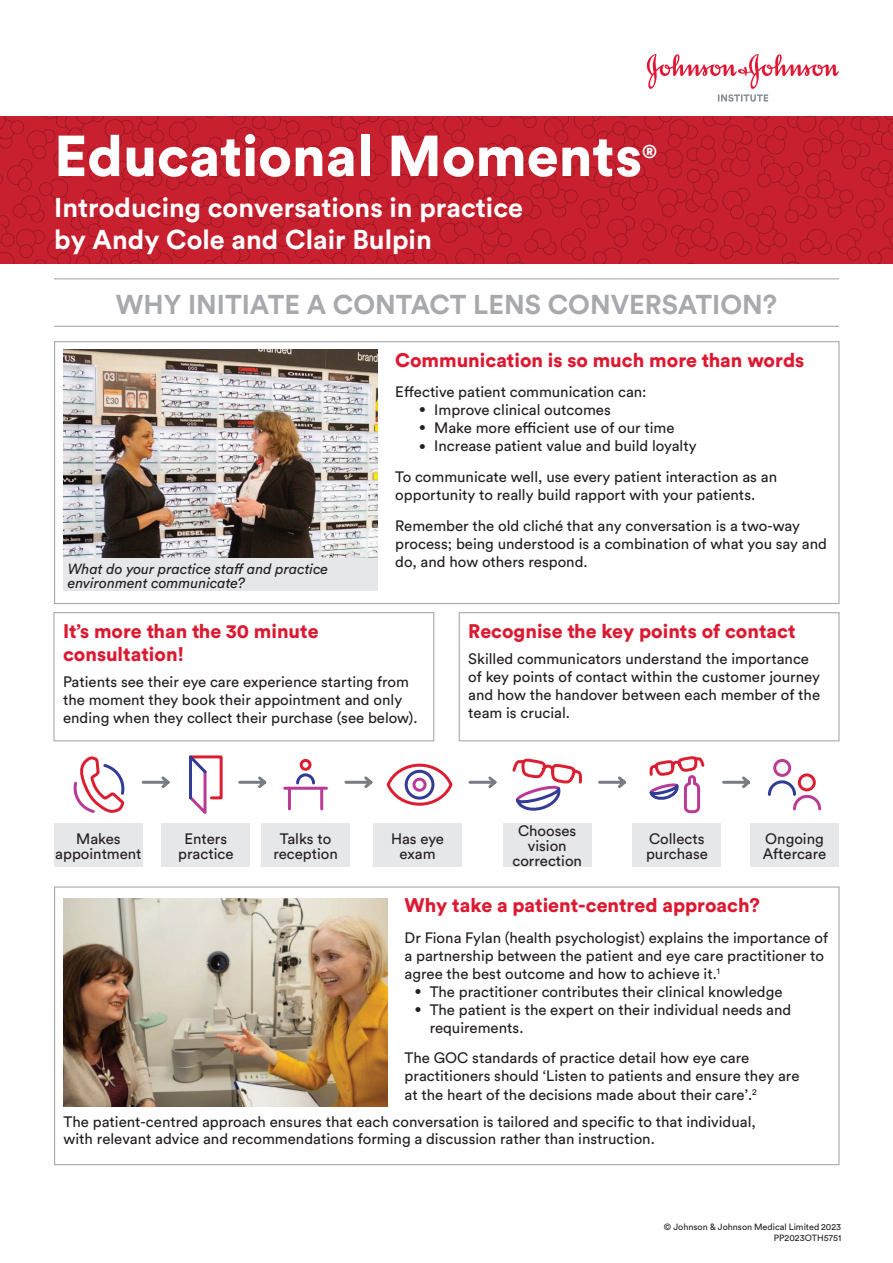
<style>
.page{position:relative;width:893px;height:1263px;background:#fff}
.page>*{position:absolute;margin:0;border:0;box-sizing:border-box;transform-origin:0 0}
.t1{font:900 57px "Circular Std";color:#fff}
.t2{font:700 27px/32.4px "Circular Std";color:#fff}
.t3{font:700 27px "Circular Std";color:#a8a9ad}
.t4{font:900 19.5px/23.4px "Circular Std";color:#dc1a32}
.t5{font:900 18.3px "Circular Std";color:#fff}
.t6{font:15px/15px "Circular Std";color:#231f20}
.t7{font:italic 14.55px "Circular Std";color:#231f20}
.t8{font:9px/11.1px "Circular Std";color:#231f20;text-align:right}
.s1{font-size:12px}
</style>
<div class="page">
<div style="left:53px;top:612px;width:381px;height:129px;border:1px solid #a8a9ad"></div>
<div style="left:459px;top:612px;width:380px;height:129px;border:1px solid #a8a9ad"></div>
<svg style="left:647px;top:54px;width:192px;height:48px"></svg>
<img style="left:0;top:117px;width:893px;height:147px">
<hr style="left:54px;top:326px;width:785px;height:1px;background:#a8a9ad">
<hr style="left:54px;top:278px;width:785px;height:1px;background:#a8a9ad">
<img style="left:64px;top:899px;width:324px;height:208px">
<div style="left:161px;top:823px;width:89px;height:44px;background:#e6e7e9"></div>
<div style="left:54px;top:823px;width:89px;height:44px;background:#e6e7e9"></div>
<div style="left:261px;top:823px;width:89px;height:44px;background:#e6e7e9"></div>
<div style="left:373px;top:823px;width:89px;height:44px;background:#e6e7e9"></div>
<div style="left:503px;top:823px;width:89px;height:44px;background:#e6e7e9"></div>
<div style="left:632px;top:823px;width:89px;height:44px;background:#e6e7e9"></div>
<div style="left:750px;top:823px;width:89px;height:44px;background:#e6e7e9"></div>
<svg style="left:767px;top:759px;width:55px;height:52px"></svg>
<div style="left:798px;top:773px;width:18px;height:18px;border:3px solid #dc1e32;border-radius:50%"></div>
<div style="left:387px;top:764px;width:65px;height:42px;border:3px solid #dc1e32;border-radius:50%"></div>
<div style="left:405px;top:770px;width:29px;height:29px;border:3px solid #323b96;border-radius:50%"></div>
<div style="left:412px;top:778px;width:15px;height:14px;border:3px solid #ba3b96;border-radius:50%"></div>
<svg style="left:296px;top:773px;width:19px;height:12px"></svg>
<div style="left:300px;top:759px;width:11px;height:12px;border:3px solid #dc1e32;border-radius:50%"></div>
<hr style="left:285px;top:787px;width:41px;height:3px;background:#ba3b96">
<hr style="left:288px;top:788px;width:3px;height:21px;background:#ba3b96">
<hr style="left:320px;top:788px;width:3px;height:21px;background:#ba3b96">
<svg style="left:73px;top:756px;width:52px;height:57px"></svg>
<svg style="left:189px;top:755px;width:34px;height:59px"></svg>
<svg style="left:512px;top:758px;width:70px;height:53px"></svg>
<svg style="left:649px;top:756px;width:56px;height:58px"></svg>
<svg style="left:141px;top:776px;width:29px;height:12px"></svg>
<svg style="left:238px;top:776px;width:29px;height:12px"></svg>
<svg style="left:344px;top:776px;width:29px;height:12px"></svg>
<svg style="left:468px;top:776px;width:29px;height:12px"></svg>
<svg style="left:598px;top:776px;width:28px;height:12px"></svg>
<svg style="left:722px;top:776px;width:29px;height:12px"></svg>
<div style="left:54px;top:341px;width:785px;height:263px;border:1px solid #a8a9ad"></div>
<img style="left:64px;top:349px;width:314px;height:209px">
<div style="left:64px;top:558px;width:314px;height:33px;background:#e6e7e9"></div>
<h1 class="t1" style="left:54px;top:118px;width:589px">Educational Moments</h1>
<p class="t5" style="left:642px;top:140px;width:16px">®</p>
<h2 class="t2" style="left:54px;top:191px;width:470px">Introducing conversations in practice by Andy Cole and Clair Bulpin</h2>
<h2 class="t3" style="left:116px;top:287px;width:663px">WHY INITIATE A CONTACT LENS CONVERSATION?</h2>
<p class="t7" style="left:68px;top:560px;width:262px">What do your practice staff and practice</p>
<p class="t7" style="left:68px;top:574px;width:179px">environment communicate?</p>
<h3 class="t4" style="left:395px;top:347px;width:410px">Communication is so much more than words</h3>
<p class="t6" style="left:395px;top:384px;width:253px">Effective patient communication can:</p>
<p class="t6" style="left:419px;top:402px;width:193px"><span class="s1">•</span> Improve clinical outcomes</p>
<p class="t6" style="left:419px;top:420px;width:257px"><span class="s1">•</span> Make more efficient use of our time</p>
<p class="t6" style="left:395px;top:430px;width:383px;line-height:30.8px;text-indent:24px"><span class="s1">•</span> Increase patient value and build loyalty<br>To communicate well, use every patient interaction as an</p>
<p class="t6" style="left:395px;top:479px;width:406px;line-height:30.8px">opportunity to really build rapport with your patients.<br>Remember the old cliché that any conversation is a two-way</p>
<p class="t6" style="left:395px;top:536px;width:433px">process; being understood is a combination of what you say and</p>
<p class="t6" style="left:395px;top:554px;width:194px">do, and how others respond.</p>
<h3 class="t4" style="left:63px;top:618px;width:257px">It’s more than the 30 minute consultation!</h3>
<p class="t6" style="left:63px;top:673px;width:356px;line-height:18px">Patients see their eye care experience starting from the moment they book their appointment and only ending when they collect their purchase (see below).</p>
<h3 class="t4" style="left:468px;top:618px;width:329px">Recognise the key points of contact</h3>
<p class="t6" style="left:468px;top:650px;width:353px;line-height:18px">Skilled communicators understand the importance of key points of contact within the customer journey and how the handover between each member of the team is crucial.</p>
<p class="t6" style="left:55px;top:830px;width:88px;text-align:center">Makes appointment</p>
<p class="t6" style="left:273px;top:830px;width:66px;text-align:center">Talks to reception</p>
<p class="t6" style="left:391px;top:830px;width:55px;text-align:center">Has eye exam</p>
<p class="t6" style="left:512px;top:823px;width:71px;text-align:center">Chooses vision correction</p>
<p class="t6" style="left:646px;top:830px;width:63px">Collects purchase</p>
<p class="t6" style="left:763px;top:830px;width:65px">Ongoing<br>Aftercare</p>
<p class="t6" style="left:178px;top:830px;width:57px;text-align:center">Enters practice</p>
<h3 class="t4" style="left:405px;top:893px;width:357px">Why take a patient-centred approach?</h3>
<p class="t6" style="left:405px;top:928px;width:425px;line-height:18.3px">Dr Fiona Fylan (health psychologist) explains the importance of a partnership between the patient and eye care practitioner to agree the best outcome and how to achieve it.<sup>1</sup></p>
<p class="t6" style="left:415px;top:984px;width:369px"><span class="s1">•</span> The practitioner contributes their clinical knowledge</p>
<p class="t6" style="left:430px;top:1000px;width:363px;line-height:18px;text-indent:-15px"><span class="s1">•</span> The patient is the expert on their individual needs and requirements.</p>
<p class="t6" style="left:405px;top:1049px;width:396px;line-height:18.3px">The GOC standards of practice detail how eye care practitioners should ‘Listen to patients and ensure they are at the heart of the decisions made about their care’.<sup>2</sup></p>
<p class="t6" style="left:64px;top:1112px;width:694px;line-height:17.4px">The patient-centred approach ensures that each conversation is tailored and specific to that individual, with relevant advice and recommendations forming a discussion rather than instruction.</p>
<p class="t8" style="left:664px;top:1221px;width:179px">© Johnson &amp; Johnson Medical Limited 2023<br>PP2023OTH5751</p>
</div>
